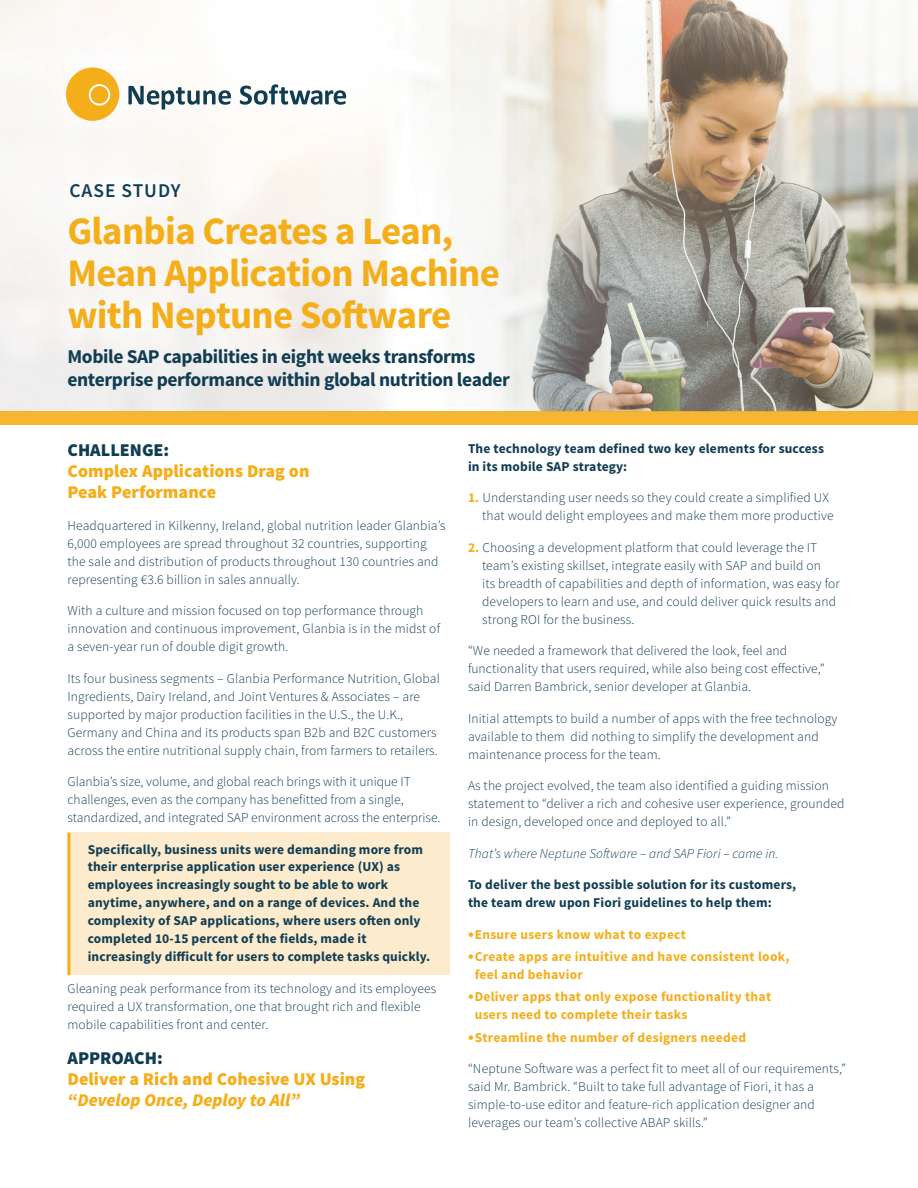
<style>
.page{position:relative;width:918px;height:1188px;background:#fff}
.page>*{position:absolute;margin:0;border:0;box-sizing:border-box;transform-origin:0 0}
.t1{font:700 39px/42px "Source Sans Pro";letter-spacing:-.02em;color:#f4ae1a}
.t2{font:700 19.5px/22.5px "Source Sans Pro";letter-spacing:-.02em;color:#113d53}
.t3{font:600 19.5px "Source Sans Pro";letter-spacing:.05em;color:#113d53}
.t4{font:900 18px/21px "Source Sans Pro";color:#f4ae1a}
.t5{font:italic 900 18px "Source Sans Pro";color:#f4ae1a}
.t6{font:900 18px "Source Sans Pro";color:#113d53}
.t7{font:300 13.5px/18px "Source Sans Pro";letter-spacing:.01em;color:#113d53}
.t8{font:700 13.5px/18px "Source Sans Pro";letter-spacing:.01em;color:#113d53}
.t9{font:700 13.5px/18px "Source Sans Pro";letter-spacing:.02em;color:#f4ae1a}
.t10{font:italic 300 13.5px "Source Sans Pro";letter-spacing:.01em;color:#113d53}
.s1{font-weight:700;color:#f4ae1a}
.s2{font-size:16.5px}
</style>
<div class="page">
<img style="left:0;top:0;width:918px;height:411px">
<div style="left:68px;top:833px;width:382px;height:142px;background:#fcebcd"></div>
<div style="left:0;top:411px;width:918px;height:13px;background:#f5b631"></div>
<div style="left:66px;top:68px;width:53px;height:53px;background:#f4ae1a;border-radius:50%"></div>
<svg style="left:128px;top:86px;width:103px;height:24px"></svg>
<svg style="left:240px;top:84px;width:106px;height:21px"></svg>
<svg style="left:89px;top:84px;width:21px;height:22px"></svg>
<hr style="left:68px;top:833px;width:2px;height:142px;background:#f4ae1a">
<h2 class="t3" style="left:69px;top:178px;width:113px">CASE STUDY</h2>
<h1 class="t1" style="left:68px;top:211px;width:434px">Glanbia Creates a Lean,<br>Mean Application Machine with Neptune Software</h1>
<h2 class="t2" style="left:68px;top:346px;width:444px">Mobile SAP capabilities in eight weeks transforms enterprise performance within global nutrition leader</h2>
<h3 class="t6" style="left:68px;top:438px;width:103px">CHALLENGE:</h3>
<h3 class="t4" style="left:68px;top:461px;width:243px">Complex Applications Drag on<br>Peak Performance</h3>
<p class="t7" style="left:68px;top:516px;width:379px">Headquartered in Kilkenny, Ireland, global nutrition leader Glanbia’s 6,000 employees are spread throughout 32 countries, supporting the sale and distribution of products throughout 130 countries and representing €3.6 billion in sales annually.</p>
<p class="t7" style="left:68px;top:602px;width:374px">With a culture and mission focused on top performance through innovation and continuous improvement, Glanbia is in the midst of a seven-year run of double digit growth.</p>
<p class="t7" style="left:68px;top:669px;width:374px">Its four business segments – Glanbia Performance Nutrition, Global Ingredients, Dairy Ireland, and Joint Ventures &amp; Associates – are supported by major production facilities in the U.S., the U.K., Germany and China and its products span B2b and B2C customers across the entire nutritional supply chain, from farmers to retailers.</p>
<p class="t7" style="left:68px;top:773px;width:375px">Glanbia’s size, volume, and global reach brings with it unique IT challenges, even as the company has benefitted from a single, standardized, and integrated SAP environment across the enterprise.</p>
<p class="t8" style="left:88px;top:841px;width:344px">Specifically, business units were demanding more from their enterprise application user experience (UX) as employees increasingly sought to be able to work anytime, anywhere, and on a range of devices. And the complexity of SAP applications, where users often only completed 10-15 percent of the fields, made it increasingly difficult for users to complete tasks quickly.</p>
<p class="t7" style="left:68px;top:980px;width:370px">Gleaning peak performance from its technology and its employees required a UX transformation, one that brought rich and flexible mobile capabilities front and center.</p>
<h3 class="t6" style="left:68px;top:1046px;width:97px">APPROACH:</h3>
<h3 class="t4" style="left:68px;top:1069px;width:299px">Deliver a Rich and Cohesive UX Using</h3>
<h3 class="t5" style="left:68px;top:1087px;width:234px">“Develop Once, Deploy to All”</h3>
<p class="t8" style="left:468px;top:440px;width:358px">The technology team defined two key elements for success in its mobile SAP strategy:</p>
<p class="t7" style="left:482px;top:489px;width:353px;text-indent:-14px"><span class="s1">1.</span> Understanding user needs so they could create a simplified UX that would delight employees and make them more productive</p>
<p class="t7" style="left:482px;top:538px;width:359px;text-indent:-14px"><span class="s1">2.</span> Choosing a development platform that could leverage the IT team’s existing skillset, integrate easily with SAP and build on<br>its breadth of capabilities and depth of information, was easy for developers to learn and use, and could deliver quick results and strong ROI for the business.</p>
<p class="t7" style="left:468px;top:642px;width:358px">“We needed a framework that delivered the look, feel and functionality that users required, while also being cost effective,” said Darren Bambrick, senior developer at Glanbia.</p>
<p class="t7" style="left:468px;top:709px;width:371px">Initial attempts to build a number of apps with the free technology available to them did nothing to simplify the development and maintenance process for the team.</p>
<p class="t7" style="left:468px;top:777px;width:378px">As the project evolved, the team also identified a guiding mission statement to “deliver a rich and cohesive user experience, grounded in design, developed once and deployed to all.”</p>
<p class="t10" style="left:468px;top:845px;width:312px">That’s where Neptune Software – and SAP Fiori – came in.</p>
<p class="t8" style="left:468px;top:876px;width:330px">To deliver the best possible solution for its customers, the team drew upon Fiori guidelines to help them:</p>
<p class="t9" style="left:468px;top:926px;width:220px"><span class="s2">•</span>Ensure users know what to expect</p>
<p class="t9" style="left:475px;top:948px;width:316px;text-indent:-7px"><span class="s2">•</span>Create apps are intuitive and have consistent look, feel and behavior</p>
<p class="t9" style="left:475px;top:988px;width:298px;text-indent:-7px"><span class="s2">•</span>Deliver apps that only expose functionality that users need to complete their tasks</p>
<p class="t9" style="left:468px;top:1029px;width:280px"><span class="s2">•</span>Streamline the number of designers needed</p>
<p class="t7" style="left:468px;top:1060px;width:379px">“Neptune Software was a perfect fit to meet all of our requirements,” said Mr. Bambrick. “Built to take full advantage of Fiori, it has a simple-to-use editor and feature-rich application designer and leverages our team’s collective ABAP skills.”</p>
</div>
